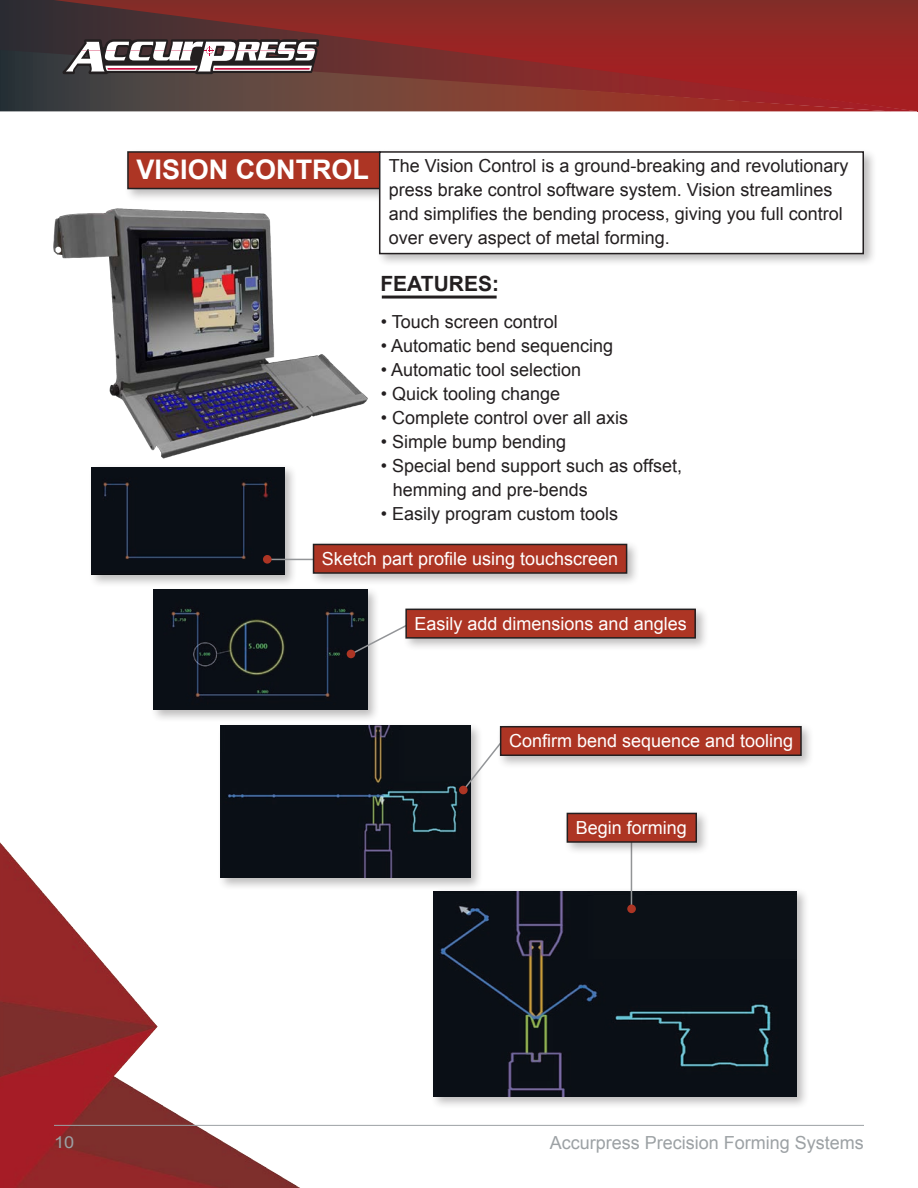
<style>
.page{position:relative;width:918px;height:1188px;background:#fff}
.page>*{position:absolute;margin:0;border:0;box-sizing:border-box;transform-origin:0 0}
.t1{font:700 27px "Arial";color:#fff}
.t2{font:700 21px "Arial";color:#231f20}
.t3{font:18px/24px "Arial";color:#231f20}
.t4{font:18px "Arial";color:#fff}
.t5{font:18px "Arial";color:#9ca1a4}
.t6{font:16.5px "Arial";color:#9ca1a4;scale:1.1 1}
</style>
<div class="page">
<img style="left:0;top:842px;width:347px;height:346px">
<div style="left:0;top:0;width:54px;height:50px;background:#2f2c33"></div>
<svg style="left:0;top:50px;width:54px;height:61px;background:#2d3438"></svg>
<img style="left:53px;top:208px;width:315px;height:251px">
<svg style="left:54px;top:0;width:864px;height:111px;background:#822e2b"></svg>
<div style="left:88px;top:464px;width:210px;height:124px;background:#231f20;opacity:.3"></div>
<div style="left:92px;top:467px;width:192px;height:108px;background:#0a0f16"></div>
<div style="left:150px;top:586px;width:230px;height:137px;background:#231f20;opacity:.3"></div>
<img style="left:153px;top:590px;width:214px;height:120px">
<div style="left:217px;top:722px;width:266px;height:169px;background:#231f20;opacity:.3"></div>
<div style="left:221px;top:725px;width:249px;height:153px;background:#0a0f16"></div>
<div style="left:430px;top:888px;width:380px;height:222px;background:#231f20;opacity:.3"></div>
<div style="left:433px;top:891px;width:364px;height:206px;background:#0a0f16"></div>
<hr style="left:268px;top:559px;width:46px;height:1px;background:#939598">
<svg style="left:349px;top:622px;width:53px;height:34px"></svg>
<svg style="left:461px;top:736px;width:36px;height:57px"></svg>
<div style="left:263px;top:555px;width:9px;height:9px;background:#ad3524;border-radius:50%"></div>
<div style="left:347px;top:650px;width:8px;height:8px;background:#ad3524;border-radius:50%"></div>
<div style="left:459px;top:786px;width:9px;height:8px;background:#ad3524;border-radius:50%"></div>
<div style="left:310px;top:540px;width:331px;height:47px;background:#231f20;opacity:.3"></div>
<div style="left:314px;top:544px;width:313px;height:29px;background:#ad3524"></div>
<div style="left:313px;top:544px;width:314px;height:30px;border:2px solid #231f20"></div>
<div style="left:402px;top:605px;width:307px;height:47px;background:#231f20;opacity:.3"></div>
<div style="left:406px;top:609px;width:289px;height:29px;background:#ad3524"></div>
<div style="left:405px;top:609px;width:291px;height:30px;border:2px solid #231f20"></div>
<div style="left:497px;top:722px;width:318px;height:47px;background:#231f20;opacity:.3"></div>
<div style="left:501px;top:727px;width:300px;height:28px;background:#ad3524"></div>
<div style="left:500px;top:726px;width:302px;height:30px;border:2px solid #231f20"></div>
<hr style="left:631px;top:841px;width:1px;height:68px;background:#929496">
<div style="left:563px;top:809px;width:147px;height:47px;background:#231f20;opacity:.3"></div>
<div style="left:567px;top:813px;width:129px;height:29px;background:#ad3524"></div>
<div style="left:567px;top:813px;width:130px;height:30px;border:2px solid #231f20"></div>
<div style="left:627px;top:904px;width:9px;height:9px;background:#ad3524;border-radius:50%"></div>
<hr style="left:382px;top:296px;width:115px;height:3px;background:#231f20">
<div style="left:124px;top:148px;width:270px;height:54px;background:#231f20;opacity:.3"></div>
<div style="left:128px;top:152px;width:252px;height:37px;background:#ad3524"></div>
<div style="left:127px;top:151px;width:254px;height:38px;border:2px solid #231f20"></div>
<div style="left:376px;top:148px;width:501px;height:119px;background:#231f20;opacity:.3"></div>
<div style="left:380px;top:152px;width:483px;height:102px;background:#fff"></div>
<div style="left:379px;top:151px;width:485px;height:103px;border:2px solid #231f20"></div>
<svg style="left:63px;top:40px;width:256px;height:34px"></svg>
<hr style="left:54px;top:1125px;width:810px;height:1px;background:#9ca1a4">
<p class="t1" style="left:137px;top:152px;width:234px">VISION CONTROL</p>
<p class="t3" style="left:389px;top:154px;width:461px">The Vision Control is a ground-breaking and revolutionary press brake control software system. Vision streamlines and simplifies the bending process, giving you full control over every aspect of metal forming.</p>
<p class="t2" style="left:380px;top:269px;width:120px">FEATURES:</p>
<p class="t3" style="left:381px;top:310px;width:179px">• Touch screen control</p>
<p class="t3" style="left:381px;top:334px;width:234px">• Automatic bend sequencing</p>
<p class="t3" style="left:381px;top:358px;width:202px">• Automatic tool selection</p>
<p class="t3" style="left:381px;top:382px;width:181px">• Quick tooling change</p>
<p class="t3" style="left:381px;top:406px;width:249px">• Complete control over all axis</p>
<p class="t3" style="left:381px;top:430px;width:187px">• Simple bump bending</p>
<p class="t3" style="left:381px;top:454px;width:303px">• Special bend support such as offset,</p>
<p class="t3" style="left:393px;top:478px;width:197px">hemming and pre-bends</p>
<p class="t3" style="left:381px;top:502px;width:239px">• Easily program custom tools</p>
<p class="t4" style="left:322px;top:547px;width:298px">Sketch part profile using touchscreen</p>
<p class="t4" style="left:415px;top:611px;width:274px">Easily add dimensions and angles</p>
<p class="t4" style="left:509px;top:729px;width:286px">Confirm bend sequence and tooling</p>
<p class="t4" style="left:576px;top:816px;width:113px">Begin forming</p>
<p class="t6" style="left:54px;top:1131px;width:20px">10</p>
<p class="t5" style="left:550px;top:1130px;width:316px">Accurpress Precision Forming Systems</p>
</div>
